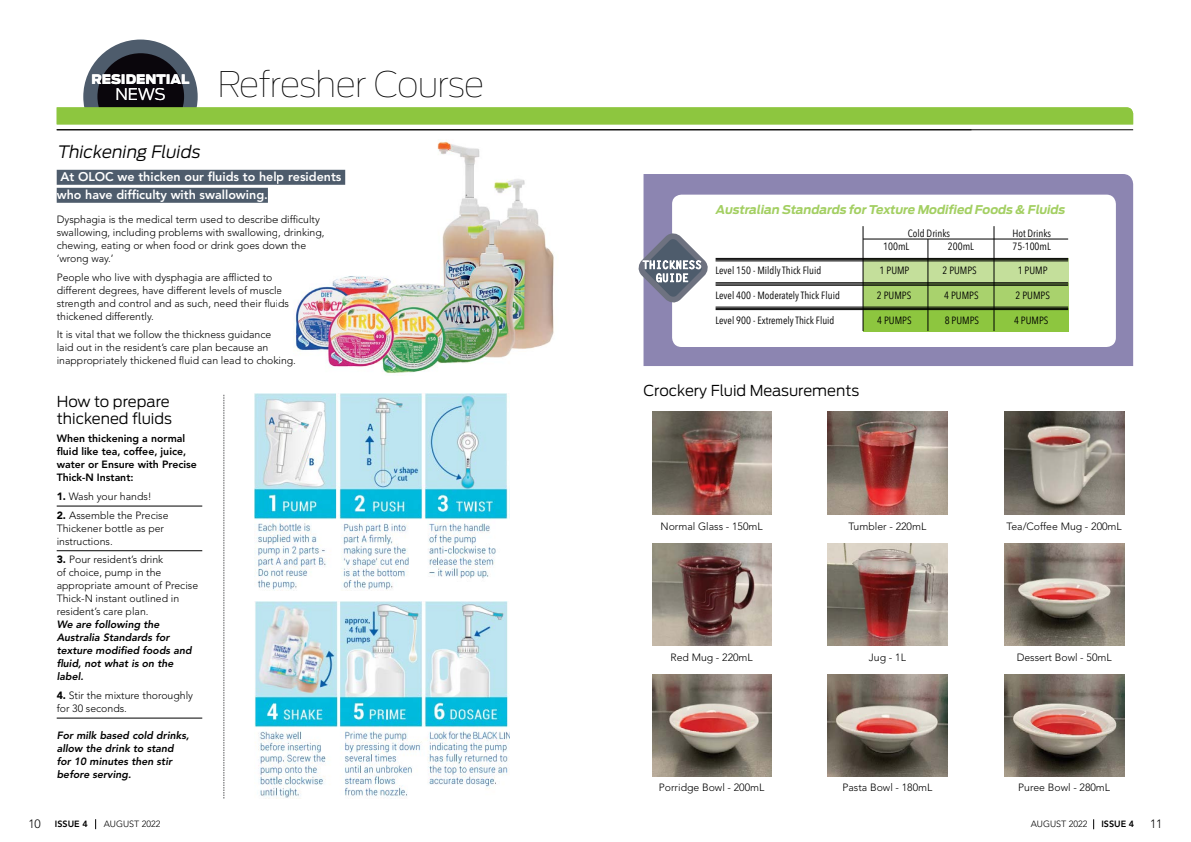
<style>
.page{position:relative;width:1191px;height:842px;background:#fff}
.page>*{position:absolute;margin:0;border:0;box-sizing:border-box;transform-origin:0 0}
.t1{font:100 35px "Antenna";letter-spacing:-.025em;color:#000}
.t2{font:italic 300 17px "Antenna";color:#000}
.t3{font:300 16px "Antenna";color:#fff}
.t4{font:300 15px/17px "Antenna";color:#000}
.t5{font:900 13px "Antenna";color:#fff}
.t6{font:800 12.5px/18px "Avenir LT Std";color:#fff}
.t7{font:italic 700 12px "Antenna";color:#a3cf62}
.t8{font:300 12px "Avenir LT Std";color:#000}
.t9{font:300 10.5px/13px "Avenir LT Std";color:#000}
.t10{font:10.5px "Avenir Next Condensed";color:#000}
.t11{font:italic 800 10.5px/13px "Avenir LT Std";color:#000}
.t12{font:800 10.5px/13px "Avenir LT Std";color:#000}
.t13{font:300 9px "Avenir LT Std";color:#000}
.t14{font:800 9px "Avenir LT Std";color:#000}
.s1{font-weight:900}
.s2{font-weight:300;font-size:12px}
</style>
<div class="page">
<div style="left:83px;top:40px;width:115px;height:114px;background:#4e5c6c;border-radius:50%"></div>
<div style="left:97px;top:53px;width:87px;height:87px;background:#0a060c;border-radius:50%"></div>
<div style="left:74px;top:108px;width:133px;height:48px;background:#fff"></div>
<hr style="left:57px;top:129px;width:1076px;height:1px;background:#000">
<div style="left:57px;top:107px;width:1076px;height:17px;background:#8dc63f"></div>
<hr style="left:57px;top:506px;width:145px;height:1px;background:#000">
<hr style="left:57px;top:550px;width:145px;height:1px;background:#000">
<hr style="left:57px;top:718px;width:145px;height:1px;background:#000">
<div style="left:57px;top:170px;width:288px;height:15px;background:#4e5c6c"></div>
<div style="left:57px;top:188px;width:211px;height:15px;background:#4e5c6c"></div>
<svg style="left:224px;top:395px;width:1px;height:404px"></svg>
<div style="left:643px;top:174px;width:490px;height:192px;background:#8c85b1"></div>
<div style="left:672px;top:195px;width:443px;height:152px;background:#fff;border-radius:9px"></div>
<div style="left:863px;top:307px;width:205px;height:24px;background:#8dc63f"></div>
<div style="left:863px;top:283px;width:205px;height:24px;background:#a9d26d"></div>
<div style="left:863px;top:259px;width:205px;height:24px;background:#c4df9b"></div>
<hr style="left:715px;top:258px;width:353px;height:1px;background:#000">
<hr style="left:715px;top:259px;width:353px;height:1px;background:#000">
<hr style="left:715px;top:261px;width:353px;height:1px;background:#000">
<hr style="left:715px;top:282px;width:353px;height:1px;background:#000">
<hr style="left:715px;top:284px;width:353px;height:1px;background:#000">
<hr style="left:715px;top:285px;width:353px;height:1px;background:#000">
<hr style="left:715px;top:307px;width:353px;height:1px;background:#000">
<hr style="left:715px;top:308px;width:353px;height:1px;background:#000">
<hr style="left:715px;top:309px;width:353px;height:1px;background:#000">
<svg style="left:638px;top:228px;width:70px;height:79px"></svg>
<hr style="left:863px;top:226px;width:1px;height:105px;background:#000">
<hr style="left:927px;top:239px;width:1px;height:92px;background:#000">
<hr style="left:993px;top:226px;width:1px;height:105px;background:#000">
<hr style="left:863px;top:239px;width:205px;height:1px;background:#000">
<img style="left:254px;top:393px;width:254px;height:197px">
<img style="left:254px;top:602px;width:255px;height:197px">
<img style="left:652px;top:412px;width:120px;height:102px">
<img style="left:828px;top:412px;width:119px;height:102px">
<img style="left:1004px;top:412px;width:120px;height:102px">
<img style="left:652px;top:543px;width:120px;height:102px">
<img style="left:828px;top:543px;width:119px;height:102px">
<img style="left:1004px;top:543px;width:120px;height:102px">
<img style="left:652px;top:674px;width:120px;height:102px">
<img style="left:828px;top:674px;width:119px;height:102px">
<img style="left:1004px;top:674px;width:120px;height:102px">
<img style="left:277px;top:141px;width:277px;height:233px">
<p class="t5" style="left:92px;top:72px;width:99px">RESIDENTIAL</p>
<h3 class="t3" style="left:115px;top:85px;width:52px">NEWS</h3>
<h1 class="t1" style="left:217px;top:63px;width:268px">Refresher Course</h1>
<h2 class="t2" style="left:57px;top:141px;width:148px">Thickening Fluids</h2>
<p class="t6" style="left:57px;top:168px;width:286px">At OLOC we thicken our fluids to help residents who have difficulty with swallowing.</p>
<p class="t9" style="left:57px;top:213px;width:269px">Dysphagia is the medical term used to describe difficulty swallowing, including problems with swallowing, drinking, chewing, eating or when food or drink goes down the ‘wrong way.’</p>
<p class="t9" style="left:57px;top:271px;width:234px">People who live with dysphagia are afflicted to different degrees, have different levels of muscle strength and control and as such, need their fluids thickened differently.</p>
<p class="t9" style="left:57px;top:328px;width:241px">It is vital that we follow the thickness guidance<br>laid out in the resident’s care plan because an inappropriately thickened fluid can lead to choking.</p>
<h3 class="t4" style="left:57px;top:393px;width:117px">How to prepare thickened fluids</h3>
<p class="t12" style="left:57px;top:432px;width:142px">When thickening a normal fluid like tea, coffee, juice, water or Ensure with Precise<br>Thick-N Instant:</p>
<p class="t9" style="left:57px;top:490px;width:97px"><span class="s1">1.</span> Wash your hands!</p>
<p class="t9" style="left:57px;top:509px;width:113px"><span class="s1">2.</span> Assemble the Precise<br>Thickener bottle as per instructions.</p>
<p class="t9" style="left:57px;top:553px;width:143px"><span class="s1">3.</span> Pour resident’s drink<br>of choice, pump in the appropriate amount of Precise<br>Thick-N instant outlined in resident’s care plan.</p>
<p class="t11" style="left:57px;top:618px;width:136px">We are following the<br>Australia Standards for texture modified foods and fluid, not what is on the label.</p>
<p class="t9" style="left:57px;top:689px;width:138px"><span class="s1">4.</span> Stir the mixture thoroughly for 30 seconds.</p>
<p class="t11" style="left:57px;top:729px;width:134px">For milk based cold drinks, allow the drink to stand for 10 minutes then stir before serving.</p>
<p class="t7" style="left:715px;top:203px;width:354px">Australian Standards forTexture Modified Foods &amp; Fluids</p>
<p class="t10" style="left:908px;top:224px;width:44px">Cold Drinks</p>
<p class="t10" style="left:1012px;top:224px;width:40px">Hot Drinks</p>
<p class="t10" style="left:883px;top:237px;width:28px">100mL</p>
<p class="t10" style="left:948px;top:237px;width:28px">200mL</p>
<p class="t10" style="left:1012px;top:237px;width:40px">75-100mL</p>
<p class="t10" style="left:715px;top:261px;width:107px">Level 150 - Mildly Thick Fluid</p>
<p class="t10" style="left:879px;top:261px;width:31px">1 PUMP</p>
<p class="t10" style="left:942px;top:261px;width:36px">2 PUMPS</p>
<p class="t10" style="left:1017px;top:261px;width:31px">1 PUMP</p>
<p class="t10" style="left:715px;top:287px;width:126px">Level 400 - Moderately Thick Fluid</p>
<p class="t10" style="left:877px;top:287px;width:36px">2 PUMPS</p>
<p class="t10" style="left:944px;top:287px;width:36px">4 PUMPS</p>
<p class="t10" style="left:1015px;top:287px;width:36px">2 PUMPS</p>
<p class="t10" style="left:715px;top:311px;width:120px">Level 900 - Extremely Thick Fluid</p>
<p class="t10" style="left:877px;top:311px;width:36px">4 PUMPS</p>
<p class="t10" style="left:944px;top:311px;width:36px">8 PUMPS</p>
<p class="t10" style="left:1014px;top:311px;width:36px">4 PUMPS</p>
<h3 class="t4" style="left:643px;top:382px;width:217px">Crockery Fluid Measurements</h3>
<p class="t9" style="left:660px;top:520px;width:104px">Normal Glass - 150mL</p>
<p class="t9" style="left:848px;top:520px;width:79px">Tumbler - 220mL</p>
<p class="t9" style="left:1006px;top:520px;width:117px">Tea/Coffee Mug - 200mL</p>
<p class="t9" style="left:670px;top:651px;width:84px">Red Mug - 220mL</p>
<p class="t9" style="left:869px;top:651px;width:38px">Jug - 1L</p>
<p class="t9" style="left:1016px;top:651px;width:96px">Dessert Bowl - 50mL</p>
<p class="t9" style="left:659px;top:781px;width:107px">Porridge Bowl - 200mL</p>
<p class="t9" style="left:842px;top:781px;width:91px">Pasta Bowl - 180mL</p>
<p class="t9" style="left:1018px;top:781px;width:93px">Puree Bowl - 280mL</p>
<p class="t14" style="left:28px;top:819px;width:61px"><span class="s2">10</span> ISSUE 4</p>
<p class="t13" style="left:104px;top:819px;width:58px">AUGUST 2022</p>
<p class="t13" style="left:1030px;top:819px;width:58px">AUGUST 2022</p>
<p class="t14" style="left:1101px;top:819px;width:34px">ISSUE 4</p>
<p class="t8" style="left:1150px;top:816px;width:14px">11</p>
</div>
